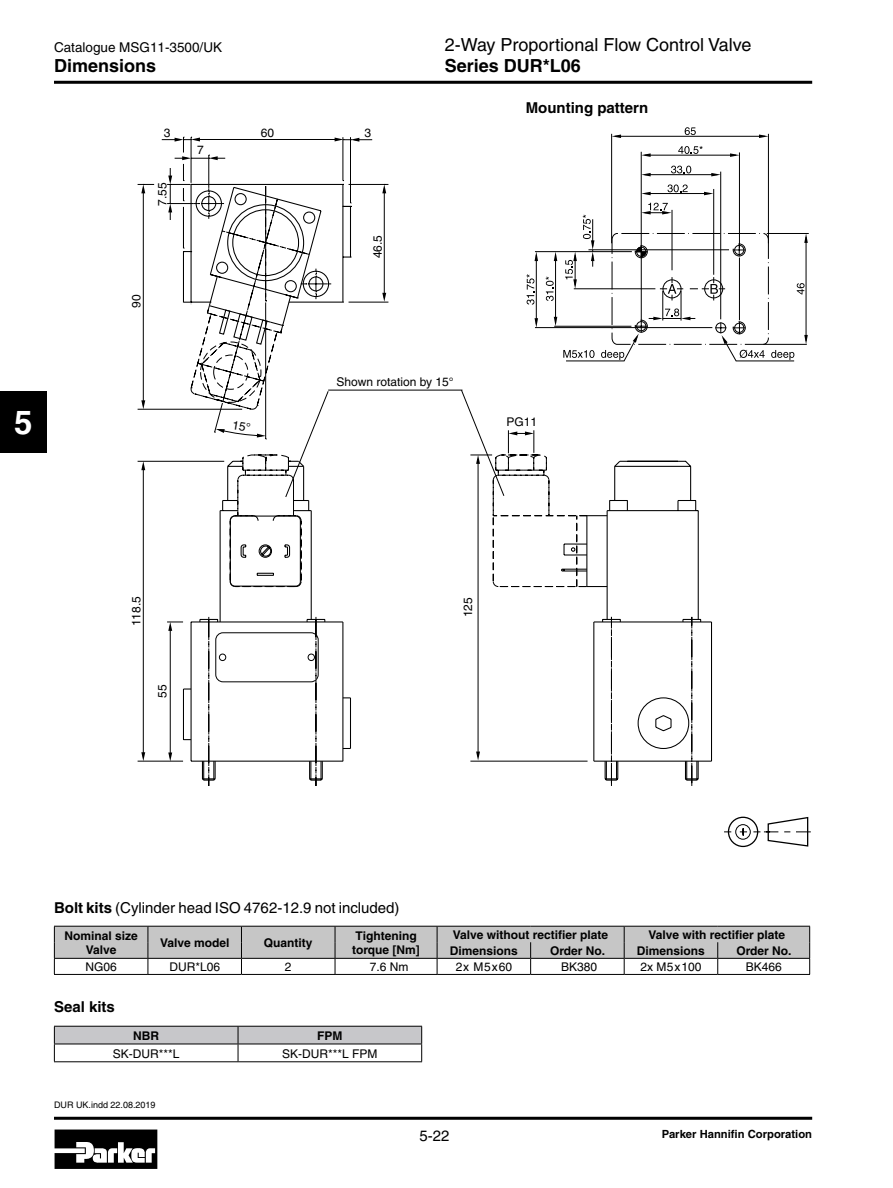
<style>
.page{position:relative;width:893px;height:1188px;background:#fff}
.page>*{position:absolute;margin:0;border:0;box-sizing:border-box;transform-origin:0 0}
.t1{font:700 33px "Helvetica";color:#fff}
.t2{font:18px "Helvetica";color:#000}
.t3{font:700 18px "Helvetica";color:#000}
.Überschrift_10P{font:15px "Helvetica";color:#000}
.t4{font:700 15px "Helvetica";color:#000}
.t5{font:13.5px "Helvetica";color:#000}
.t6{font:700 12px "Helvetica";color:#000}
.t7{font:12px "Helvetica";color:#000}
.t8{font:12px "Helvetica";letter-spacing:.02em;color:#000}
.t9{font:700 11.25px "Helvetica";color:#000}
.t10{font:9px "Helvetica";color:#000}
.s1{font-weight:700}
</style>
<div class="page">
<div style="left:0;top:391px;width:47px;height:62px;background:#000"></div>
<hr style="left:54px;top:1117px;width:758px;height:3px;background:#000">
<hr style="left:54px;top:81px;width:758px;height:3px;background:#000">
<svg style="left:55px;top:1130px;width:102px;height:39px"></svg>
<svg style="left:182px;top:621px;width:17px;height:141px"></svg>
<hr style="left:170px;top:626px;width:1px;height:132px;background:#000">
<svg style="left:167px;top:622px;width:16px;height:9px"></svg>
<svg style="left:168px;top:753px;width:4px;height:8px"></svg>
<hr style="left:138px;top:461px;width:86px;height:1px;background:#000">
<hr style="left:138px;top:761px;width:45px;height:1px;background:#000">
<hr style="left:143px;top:465px;width:1px;height:292px;background:#000">
<svg style="left:141px;top:461px;width:4px;height:9px"></svg>
<svg style="left:141px;top:752px;width:4px;height:9px"></svg>
<hr style="left:328px;top:390px;width:133px;height:1px;background:#000">
<hr style="left:311px;top:511px;width:1px;height:108px;background:#000">
<hr style="left:220px;top:511px;width:1px;height:111px;background:#000">
<svg style="left:199px;top:618px;width:503px;height:162px"></svg>
<hr style="left:349px;top:184px;width:38px;height:1px;background:#000">
<hr style="left:349px;top:302px;width:38px;height:1px;background:#000">
<hr style="left:384px;top:188px;width:1px;height:110px;background:#000">
<svg style="left:382px;top:184px;width:6px;height:9px"></svg>
<svg style="left:382px;top:293px;width:6px;height:10px"></svg>
<svg style="left:201px;top:617px;width:121px;height:169px"></svg>
<svg style="left:460px;top:389px;width:239px;height:397px"></svg>
<hr style="left:138px;top:409px;width:103px;height:1px;background:#000">
<hr style="left:143px;top:188px;width:1px;height:217px;background:#000">
<svg style="left:138px;top:184px;width:16px;height:9px"></svg>
<svg style="left:141px;top:400px;width:4px;height:9px"></svg>
<div style="left:728px;top:817px;width:30px;height:30px;border:1px solid #000;border-radius:50%"></div>
<div style="left:735px;top:824px;width:16px;height:16px;border:1px solid #000;border-radius:50%"></div>
<svg style="left:753px;top:817px;width:58px;height:30px"></svg>
<svg style="left:740px;top:828px;width:7px;height:8px"></svg>
<svg style="left:526px;top:274px;width:8px;height:31px"></svg>
<svg style="left:685px;top:127px;width:11px;height:6px"></svg>
<svg style="left:534px;top:133px;width:275px;height:228px"></svg>
<svg style="left:601px;top:233px;width:207px;height:128px"></svg>
<svg style="left:583px;top:215px;width:11px;height:52px"></svg>
<hr style="left:641px;top:258px;width:1px;height:62px;background:#000">
<svg style="left:54px;top:1026px;width:368px;height:35px"></svg>
<hr style="left:54px;top:1061px;width:184px;height:1px;background:#000">
<hr style="left:238px;top:1061px;width:184px;height:1px;background:#000">
<svg style="left:54px;top:926px;width:756px;height:48px"></svg>
<hr style="left:54px;top:974px;width:94px;height:1px;background:#000">
<hr style="left:148px;top:974px;width:93px;height:1px;background:#000">
<hr style="left:241px;top:974px;width:94px;height:1px;background:#000">
<hr style="left:335px;top:974px;width:102px;height:1px;background:#000">
<hr style="left:437px;top:974px;width:94px;height:1px;background:#000">
<hr style="left:531px;top:974px;width:93px;height:1px;background:#000">
<hr style="left:624px;top:974px;width:94px;height:1px;background:#000">
<hr style="left:718px;top:974px;width:92px;height:1px;background:#000">
<svg style="left:162px;top:137px;width:210px;height:450px"></svg>
<p class="t5" style="left:54px;top:39px;width:170px">Catalogue MSG11-3500/UK</p>
<p class="t3" style="left:54px;top:55px;width:104px">Dimensions</p>
<p class="t7" style="left:164px;top:126px;width:8px">3</p>
<p class="t7" style="left:261px;top:126px;width:15px">60</p>
<p class="t7" style="left:365px;top:126px;width:8px">3</p>
<p class="t7" style="left:197px;top:143px;width:8px">7</p>
<p class="t7" style="left:155px;top:206px;width:25px;rotate:-90deg">7.55</p>
<p class="t7" style="left:129px;top:308px;width:15px;rotate:-90deg">90</p>
<p class="t7" style="left:370px;top:258px;width:25px;rotate:-90deg">46.5</p>
<h2 class="t2" style="left:445px;top:34px;width:308px">2-Way Proportional Flow Control Valve</h2>
<h2 class="t3" style="left:445px;top:55px;width:138px">Series DUR*L06</h2>
<p class="t4" style="left:526px;top:98px;width:124px">Mounting pattern</p>
<h1 class="t1" style="left:14px;top:402px;width:20px">5</h1>
<p class="t7" style="left:337px;top:375px;width:119px">Shown rotation by 15°</p>
<p class="t7" style="left:506px;top:415px;width:32px">PG11</p>
<p class="t7" style="left:129px;top:626px;width:32px;rotate:-90deg">118.5</p>
<p class="t7" style="left:155px;top:698px;width:15px;rotate:-90deg">55</p>
<p class="t7" style="left:461px;top:617px;width:22px;rotate:-90deg">125</p>
<p class="Überschrift_10P" style="left:54px;top:899px;width:347px"><span class="s1">Bolt kits</span> (Cylinder head ISO 4762-12.9 not included)</p>
<p class="t6" style="left:64px;top:928px;width:75px">Nominal size</p>
<p class="t6" style="left:86px;top:943px;width:32px">Valve</p>
<p class="t6" style="left:355px;top:928px;width:63px">Tightening</p>
<p class="t6" style="left:352px;top:943px;width:69px">torque [Nm]</p>
<p class="t6" style="left:160px;top:935px;width:71px">Valve model</p>
<p class="t6" style="left:264px;top:935px;width:50px">Quantity</p>
<p class="t6" style="left:453px;top:927px;width:157px">Valve without rectifier plate</p>
<p class="t6" style="left:649px;top:927px;width:138px">Valve with rectifier plate</p>
<p class="t6" style="left:450px;top:943px;width:70px">Dimensions</p>
<p class="t6" style="left:550px;top:943px;width:57px">Order No.</p>
<p class="t6" style="left:637px;top:943px;width:70px">Dimensions</p>
<p class="t6" style="left:736px;top:943px;width:57px">Order No.</p>
<p class="t7" style="left:85px;top:960px;width:33px">NG06</p>
<p class="t7" style="left:169px;top:960px;width:52px">DUR*L06</p>
<p class="t7" style="left:285px;top:960px;width:8px">2</p>
<p class="t7" style="left:370px;top:960px;width:40px">7.6 Nm</p>
<p class="t7" style="left:456px;top:960px;width:58px">2x M5x60</p>
<p class="t7" style="left:561px;top:960px;width:38px">BK380</p>
<p class="t8" style="left:640px;top:960px;width:63px">2x M5x100</p>
<p class="t7" style="left:746px;top:960px;width:38px">BK466</p>
<p class="t4" style="left:54px;top:997px;width:62px">Seal kits</p>
<p class="t6" style="left:133px;top:1028px;width:27px">NBR</p>
<p class="t6" style="left:317px;top:1028px;width:27px">FPM</p>
<p class="t7" style="left:113px;top:1046px;width:68px">SK-DUR***L</p>
<p class="t7" style="left:282px;top:1046px;width:97px">SK-DUR***L FPM</p>
<p class="t10" style="left:54px;top:1100px;width:103px">DUR UK.indd 22.08.2019</p>
<p class="Überschrift_10P" style="left:420px;top:1127px;width:32px">5-22</p>
<p class="t9" style="left:662px;top:1127px;width:152px">Parker Hannifin Corporation</p>
</div>
